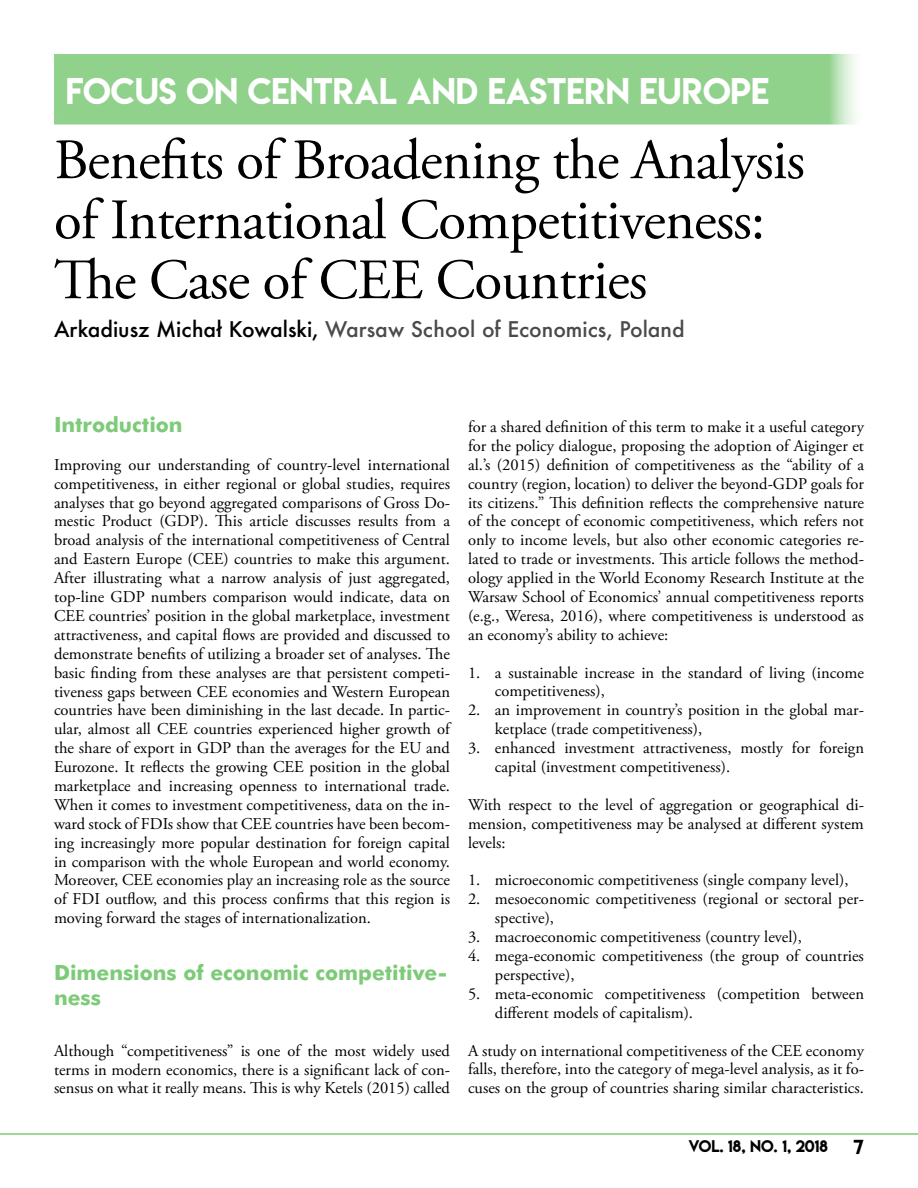
<style>
.page{position:relative;width:918px;height:1188px;background:#fff}
.page>*{position:absolute;margin:0;border:0;box-sizing:border-box;transform-origin:0 0}
.t1{font:57px/60px "Adobe Garamond Pro";letter-spacing:-.015em;color:#000}
.t2{font:33px "Lemon Milk";color:#fff}
.t3{font:500 21px "Futura";color:#4a4a4d}
.t4{font:700 21px/25.2px "Futura BT";color:#7dcb78}
.t5{font:18px "Lemon Milk";color:#000}
.t6{font:16.5px/18.9px "Adobe Garamond Pro";color:#000}
.t7{font:15px "Lemon Milk";color:#000}
.s1{color:#000}
</style>
<div class="page">
<hr style="left:0;top:1133px;width:918px;height:2px;background:#7dcb78">
<div style="left:54px;top:54px;width:812px;height:70px;background:#90d18c"></div>
<h2 class="t2" style="left:66px;top:58px;width:760px">MAKING AIB AND IB RELEVANT AND LEGITIMATE</h2>
<h2 class="t2" style="left:66px;top:67px;width:705px">FOCUS ON CENTRAL AND EASTERN EUROPE</h2>
<h1 class="t1" style="left:54px;top:132px;width:752px">Benefits of Broadening the Analysis of International Competitiveness:<br>The Case of CEE Countries</h1>
<p class="t3" style="left:54px;top:315px;width:632px"><span class="s1">Arkadiusz Michał Kowalski,</span> Warsaw School of Economics, Poland</p>
<p class="t4" style="left:54px;top:412px;width:130px">Introduction</p>
<p class="t6" style="left:54px;top:456px;width:398px;text-align:justify">Improving our understanding of country-level international competitiveness, in either regional or global studies, requires analyses that go beyond aggregated comparisons of Gross Do&shy;mestic Product (GDP). This article discusses results from a broad analysis of the international competitiveness of Central and Eastern Europe (CEE) countries to make this argument.<br>After illustrating what a narrow analysis of just aggregated, top-line GDP numbers comparison would indicate, data on CEE countries’ position in the global marketplace, investment attractiveness, and capital flows are provided and discussed to demonstrate benefits of utilizing a broader set of analyses. The basic finding from these analyses are that persistent competi&shy;tiveness gaps between CEE economies and Western European countries have been diminishing in the last decade. In partic&shy;ular, almost all CEE countries experienced higher growth of the share of export in GDP than the averages for the EU and Eurozone. It reflects the growing CEE position in the global marketplace and increasing openness to international trade.<br>When it comes to investment competitiveness, data on the in&shy;ward stock of FDIs show that CEE countries have been becom&shy;ing increasingly more popular destination for foreign capital in comparison with the whole European and world economy.<br>Moreover, CEE economies play an increasing role as the source of FDI outflow, and this process confirms that this region is moving forward the stages of internationalization.</p>
<p class="t4" style="left:54px;top:960px;width:395px">Dimensions of economic competitive&shy;ness</p>
<p class="t6" style="left:54px;top:1042px;width:398px;text-align:justify">Although “competitiveness” is one of the most widely used terms in modern economics, there is a significant lack of con&shy;sensus on what it really means. This is why Ketels (2015) called</p>
<p class="t6" style="left:468px;top:418px;width:398px;text-align:justify">for a shared definition of this term to make it a useful category for the policy dialogue, proposing the adoption of Aiginger et al.’s (2015) definition of competitiveness as the “ability of a country (region, location) to deliver the beyond-GDP goals for its citizens.” This definition reflects the comprehensive nature of the concept of economic competitiveness, which refers not only to income levels, but also other economic categories re&shy;lated to trade or investments. This article follows the method&shy;ology applied in the World Economy Research Institute at the Warsaw School of Economics’ annual competitiveness reports (e.g., Weresa, 2016), where competitiveness is understood as an economy’s ability to achieve:</p>
<p class="t6" style="left:495px;top:664px;width:370px;text-indent:-27px">1. a sustainable increase in the standard of living (income competitiveness),</p>
<p class="t6" style="left:495px;top:701px;width:370px;text-indent:-27px">2. an improvement in country’s position in the global mar&shy;ketplace (trade competitiveness),</p>
<p class="t6" style="left:495px;top:739px;width:371px;text-indent:-27px">3. enhanced investment attractiveness, mostly for foreign capital (investment competitiveness).</p>
<p class="t6" style="left:468px;top:796px;width:397px;text-align:justify">With respect to the level of aggregation or geographical di&shy;mension, competitiveness may be analysed at different system levels:</p>
<p class="t6" style="left:468px;top:871px;width:382px">1. microeconomic competitiveness (single company level),</p>
<p class="t6" style="left:495px;top:890px;width:370px;text-indent:-27px">2. mesoeconomic competitiveness (regional or sectoral per&shy;spective),</p>
<p class="t6" style="left:468px;top:928px;width:335px">3. macroeconomic competitiveness (country level),</p>
<p class="t6" style="left:495px;top:947px;width:370px;text-indent:-27px">4. mega-economic competitiveness (the group of countries perspective),</p>
<p class="t6" style="left:495px;top:985px;width:371px;text-indent:-27px">5. meta-economic competitiveness (competition between different models of capitalism).</p>
<p class="t6" style="left:468px;top:1041px;width:398px;text-align:justify">A study on international competitiveness of the CEE economy falls, therefore, into the category of mega-level analysis, as it fo&shy;cuses on the group of countries sharing similar characteristics.</p>
<p class="t7" style="left:689px;top:1135px;width:141px">VOL. 18, NO. 1, 2018</p>
<p class="t5" style="left:853px;top:1134px;width:12px">7</p>
</div>
